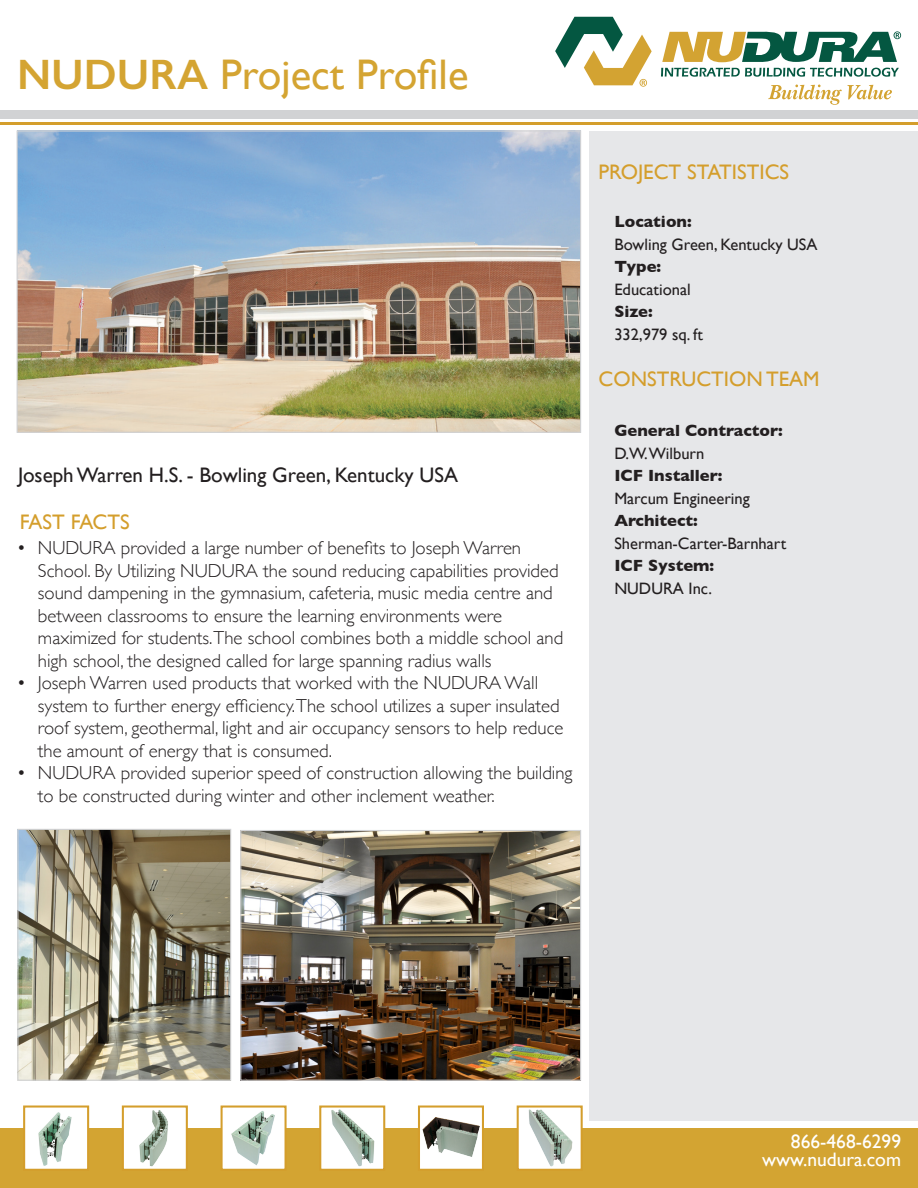
<style>
.page{position:relative;width:918px;height:1188px;background:#fff}
.page>*{position:absolute;margin:0;border:0;box-sizing:border-box;transform-origin:0 0}
.t1{font:42.75px "Gill Sans";color:#d4a432}
.headings_-_GOLD{font:21px "Gill Sans";color:#d49e2c}
.Project_name___locat{font:21px "Gill Sans";color:#231f20}
.t2{font:19.5px "Gill Sans";color:#fff}
.t3{font:300 18.75px/22.5px "Gill Sans";color:#231f20}
.text_in_grey{font:16.5px "Gill Sans";color:#231f20}
.text_in_grey-2{font:700 16.5px "Gill Sans";color:#231f20}
.s1{font-weight:600}
</style>
<div class="page">
<img style="left:19px;top:831px;width:210px;height:248px">
<div style="left:17px;top:829px;width:214px;height:252px;border:1px solid #d1d2d4"></div>
<img style="left:242px;top:832px;width:337px;height:247px">
<div style="left:240px;top:830px;width:341px;height:251px;border:1px solid #d1d2d4"></div>
<img style="left:19px;top:132px;width:560px;height:299px">
<div style="left:17px;top:130px;width:564px;height:303px;border:1px solid #d1d2d4"></div>
<div style="left:0;top:110px;width:918px;height:8px;background:#d1d2d4"></div>
<hr style="left:0;top:122px;width:918px;height:3px;background:#d49e2c">
<svg style="left:555px;top:16px;width:346px;height:89px"></svg>
<div style="left:590px;top:131px;width:328px;height:989px;background:#e6e7e9"></div>
<div style="left:0;top:1128px;width:918px;height:60px;background:#d3a432"></div>
<div style="left:24px;top:1107px;width:64px;height:63px;background:#fff"></div>
<img style="left:38px;top:1112px;width:34px;height:54px">
<div style="left:23px;top:1106px;width:66px;height:65px;border:2px solid #d49e2c"></div>
<div style="left:123px;top:1107px;width:64px;height:63px;background:#fff"></div>
<img style="left:139px;top:1110px;width:29px;height:57px">
<div style="left:122px;top:1106px;width:66px;height:65px;border:2px solid #d49e2c"></div>
<div style="left:419px;top:1107px;width:64px;height:63px;background:#fff"></div>
<img style="left:422px;top:1117px;width:58px;height:40px">
<div style="left:418px;top:1106px;width:66px;height:65px;border:2px solid #d49e2c"></div>
<div style="left:320px;top:1107px;width:64px;height:63px;background:#fff"></div>
<img style="left:331px;top:1109px;width:44px;height:58px">
<div style="left:319px;top:1106px;width:66px;height:65px;border:2px solid #d49e2c"></div>
<div style="left:222px;top:1107px;width:64px;height:63px;background:#fff"></div>
<img style="left:231px;top:1111px;width:44px;height:55px">
<div style="left:221px;top:1106px;width:66px;height:65px;border:2px solid #d49e2c"></div>
<div style="left:518px;top:1107px;width:64px;height:63px;background:#fff"></div>
<img style="left:528px;top:1110px;width:44px;height:57px">
<div style="left:517px;top:1106px;width:66px;height:65px;border:2px solid #d49e2c"></div>
<p class="t1" style="left:17px;top:49px;width:453px"><span class="s1">NUDURA</span> Project Profile</p>
<p class="Project_name___locat" style="left:18px;top:463px;width:441px">Joseph Warren H.S. - Bowling Green, Kentucky USA</p>
<p class="headings_-_GOLD" style="left:20px;top:510px;width:112px">FAST FACTS</p>
<p class="t3" style="left:38px;top:536px;width:527px;text-indent:-21px">• NUDURA provided a large number of benefits to Joseph Warren School. By Utilizing NUDURA the sound reducing capabilities provided sound dampening in the gymnasium, cafeteria, music media centre and between classrooms to ensure the learning environments were maximized for students.The school combines both a middle school and high school, the designed called for large spanning radius walls</p>
<p class="t3" style="left:38px;top:671px;width:527px;text-indent:-21px">• Joseph Warren used products that worked with the NUDURA Wall system to further energy efficiency.The school utilizes a super insulated roof system, geothermal, light and air occupancy sensors to help reduce the amount of energy that is consumed.</p>
<p class="t3" style="left:38px;top:761px;width:536px;text-indent:-21px">• NUDURA provided superior speed of construction allowing the building to be constructed during winter and other inclement weather.</p>
<p class="headings_-_GOLD" style="left:599px;top:159px;width:192px">PROJECT STATISTICS</p>
<p class="text_in_grey-2" style="left:614px;top:209px;width:79px">Location:</p>
<p class="text_in_grey" style="left:614px;top:235px;width:205px">Bowling Green, Kentucky USA</p>
<p class="text_in_grey-2" style="left:614px;top:254px;width:48px">Type:</p>
<p class="text_in_grey" style="left:614px;top:280px;width:78px">Educational</p>
<p class="text_in_grey-2" style="left:614px;top:299px;width:40px">Size:</p>
<p class="text_in_grey" style="left:614px;top:325px;width:90px">332,979 sq. ft</p>
<p class="headings_-_GOLD" style="left:599px;top:367px;width:223px">CONSTRUCTION TEAM</p>
<p class="text_in_grey-2" style="left:614px;top:418px;width:170px">General Contractor:</p>
<p class="text_in_grey" style="left:614px;top:443px;width:91px">D.W.Wilburn</p>
<p class="text_in_grey-2" style="left:614px;top:463px;width:110px">ICF Installer:</p>
<p class="text_in_grey" style="left:614px;top:488px;width:137px">Marcum Engineering</p>
<p class="text_in_grey-2" style="left:614px;top:508px;width:85px">Architect:</p>
<p class="text_in_grey" style="left:614px;top:533px;width:173px">Sherman-Carter-Barnhart</p>
<p class="text_in_grey-2" style="left:614px;top:553px;width:101px">ICF System:</p>
<p class="text_in_grey" style="left:614px;top:578px;width:99px">NUDURA Inc.</p>
<p class="t2" style="left:791px;top:1130px;width:112px">866-468-6299</p>
<p class="t2" style="left:762px;top:1148px;width:140px">www.nudura.com</p>
</div>
